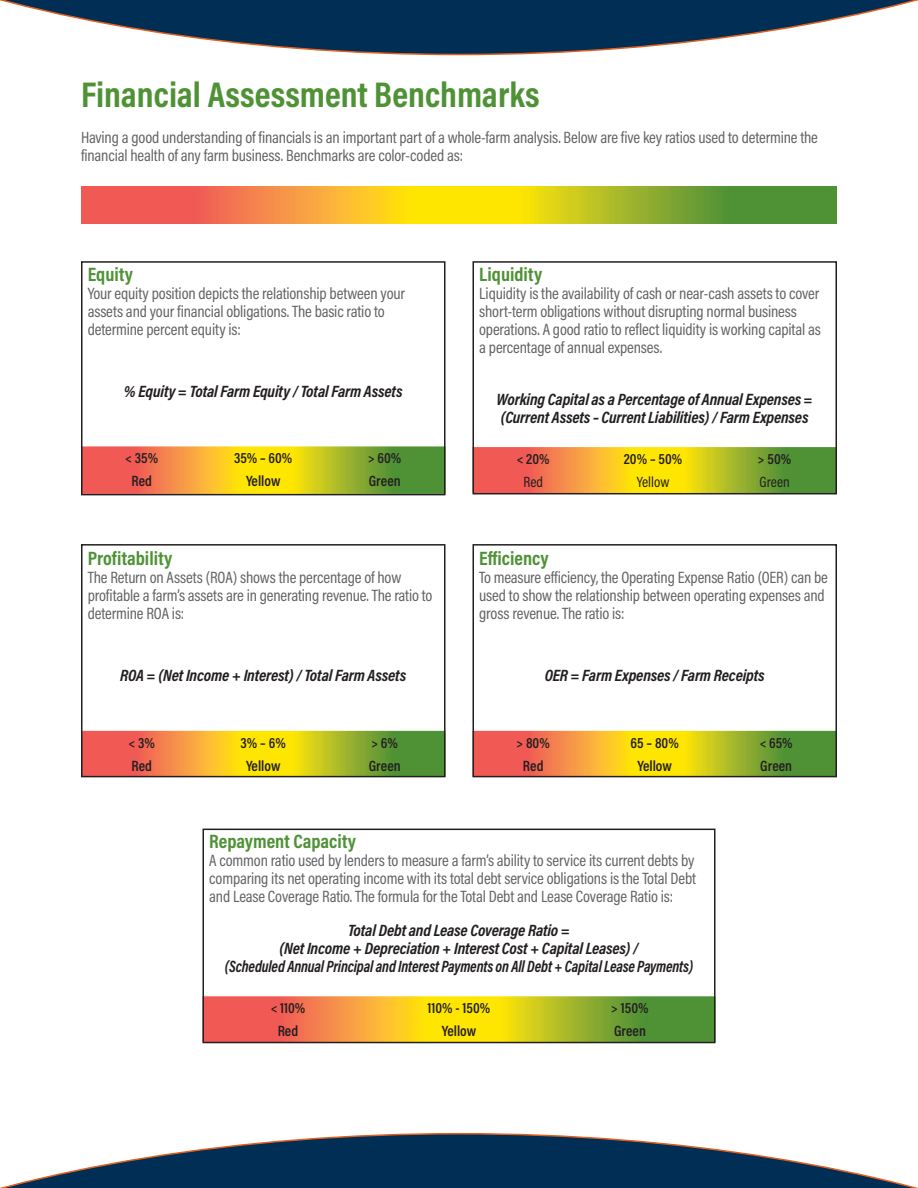
<style>
.page{position:relative;width:918px;height:1188px;background:#fff}
.page>*{position:absolute;margin:0;border:0;box-sizing:border-box;transform-origin:0 0}
.t1{font:700 36px "Acumin Pro Cond";color:#4f9236}
.t2{font:700 19.5px "Acumin Pro Cond";color:#4f9236}
.t3{font:16.5px/18px "Acumin Pro Cond";letter-spacing:-.01em;color:#636366}
.t4{font:italic 700 16.5px/18px "Acumin Pro Cond";letter-spacing:-.01em;color:#231f20}
.t5{font:600 15px "Acumin Pro Cond";color:#231f20}
.t6{font:15px "Acumin Pro Cond";color:#231f20}
</style>
<div class="page">
<svg style="left:84px;top:446px;width:359px;height:46px;background:#caa531"></svg>
<div style="left:81px;top:261px;width:365px;height:234px;border:2px solid #231f20"></div>
<svg style="left:475px;top:447px;width:359px;height:44px;background:#c9a530"></svg>
<svg style="left:84px;top:731px;width:359px;height:43px;background:#c9a42f"></svg>
<svg style="left:475px;top:731px;width:359px;height:43px;background:#c9a430"></svg>
<svg style="left:205px;top:996px;width:508px;height:44px;background:#c9a531"></svg>
<svg style="left:81px;top:187px;width:756px;height:36px;background:#c9a430"></svg>
<div style="left:472px;top:261px;width:365px;height:233px;border:2px solid #231f20"></div>
<div style="left:472px;top:544px;width:365px;height:233px;border:2px solid #231f20"></div>
<div style="left:81px;top:544px;width:365px;height:233px;border:2px solid #231f20"></div>
<div style="left:202px;top:829px;width:514px;height:214px;border:2px solid #231f20"></div>
<svg style="left:0;top:0;width:572px;height:55px"></svg>
<svg style="left:572px;top:0;width:346px;height:53px"></svg>
<svg style="left:0;top:1133px;width:572px;height:55px"></svg>
<svg style="left:572px;top:1136px;width:346px;height:52px"></svg>
<h1 class="t1" style="left:81px;top:71px;width:460px">Financial Assessment Benchmarks</h1>
<p class="t3" style="left:81px;top:128px;width:739px">Having a good understanding of financials is an important part of a whole-farm analysis. Below are five key ratios used to determine the financial health of any farm business. Benchmarks are color-coded as:</p>
<p class="t2" style="left:88px;top:261px;width:47px">Equity</p>
<p class="t3" style="left:88px;top:284px;width:319px">Your equity position depicts the relationship between your assets and your financial obligations. The basic ratio to determine percent equity is:</p>
<p class="t4" style="left:124px;top:381px;width:280px">% Equity = Total Farm Equity / Total Farm Assets</p>
<p class="t5" style="left:125px;top:448px;width:34px">&lt; 35%</p>
<p class="t5" style="left:234px;top:448px;width:60px">35% – 60%</p>
<p class="t5" style="left:368px;top:448px;width:35px">&gt; 60%</p>
<p class="t5" style="left:131px;top:471px;width:22px">Red</p>
<p class="t5" style="left:246px;top:471px;width:36px">Yellow</p>
<p class="t5" style="left:369px;top:471px;width:33px">Green</p>
<p class="t2" style="left:88px;top:545px;width:86px">Profitability</p>
<p class="t3" style="left:88px;top:568px;width:346px">The Return on Assets (ROA) shows the percentage of how profitable a farm’s assets are in generating revenue. The ratio to determine ROA is:</p>
<p class="t4" style="left:120px;top:666px;width:287px">ROA = (Net Income + Interest) / Total Farm Assets</p>
<p class="t5" style="left:129px;top:733px;width:28px">&lt; 3%</p>
<p class="t5" style="left:241px;top:733px;width:47px">3% – 6%</p>
<p class="t5" style="left:371px;top:733px;width:28px">&gt; 6%</p>
<p class="t5" style="left:131px;top:756px;width:22px">Red</p>
<p class="t5" style="left:246px;top:756px;width:36px">Yellow</p>
<p class="t5" style="left:369px;top:756px;width:33px">Green</p>
<p class="t2" style="left:479px;top:261px;width:65px">Liquidity</p>
<p class="t3" style="left:479px;top:284px;width:343px">Liquidity is the availability of cash or near-cash assets to cover short-term obligations without disrupting normal business operations. A good ratio to reflect liquidity is working capital as a percentage of annual expenses.</p>
<p class="t4" style="left:497px;top:390px;width:318px">Working Capital as a Percentage of Annual Expenses = (Current Assets – Current Liabilities) / Farm Expenses</p>
<p class="t5" style="left:517px;top:449px;width:34px">&lt; 20%</p>
<p class="t5" style="left:624px;top:449px;width:60px">20% – 50%</p>
<p class="t5" style="left:758px;top:449px;width:35px">&gt; 50%</p>
<p class="t6" style="left:523px;top:472px;width:21px">Red</p>
<p class="t6" style="left:637px;top:472px;width:34px">Yellow</p>
<p class="t6" style="left:760px;top:472px;width:32px">Green</p>
<p class="t2" style="left:479px;top:545px;width:71px">Efficiency</p>
<p class="t3" style="left:479px;top:568px;width:350px">To measure efficiency, the Operating Expense Ratio (OER) can be used to show the relationship between operating expenses and gross revenue. The ratio is:</p>
<p class="t4" style="left:545px;top:666px;width:222px">OER = Farm Expenses / Farm Receipts</p>
<p class="t5" style="left:517px;top:733px;width:35px">&gt; 80%</p>
<p class="t5" style="left:631px;top:733px;width:50px">65 – 80%</p>
<p class="t5" style="left:760px;top:733px;width:35px">&lt; 65%</p>
<p class="t5" style="left:523px;top:756px;width:22px">Red</p>
<p class="t5" style="left:638px;top:756px;width:36px">Yellow</p>
<p class="t5" style="left:760px;top:756px;width:33px">Green</p>
<p class="t2" style="left:209px;top:828px;width:148px">Repayment Capacity</p>
<p class="t3" style="left:209px;top:851px;width:488px;text-align:justify">A common ratio used by lenders to measure a farm’s ability to service its current debts by comparing its net operating income with its total debt service obligations is the Total Debt and Lease Coverage Ratio. The formula for the Total Debt and Lease Coverage Ratio is:</p>
<p class="t4" style="left:225px;top:921px;width:470px;text-align:center">Total Debt and Lease Coverage Ratio =<br>(Net Income + Depreciation + Interest Cost + Capital Leases) /<br>(Scheduled Annual Principal and Interest Payments on All Debt + Capital Lease Payments)</p>
<p class="t5" style="left:271px;top:998px;width:36px">&lt; 110%</p>
<p class="t5" style="left:428px;top:998px;width:64px">110% - 150%</p>
<p class="t5" style="left:611px;top:998px;width:39px">&gt; 150%</p>
<p class="t5" style="left:278px;top:1021px;width:22px">Red</p>
<p class="t5" style="left:442px;top:1021px;width:36px">Yellow</p>
<p class="t5" style="left:614px;top:1021px;width:33px">Green</p>
</div>
